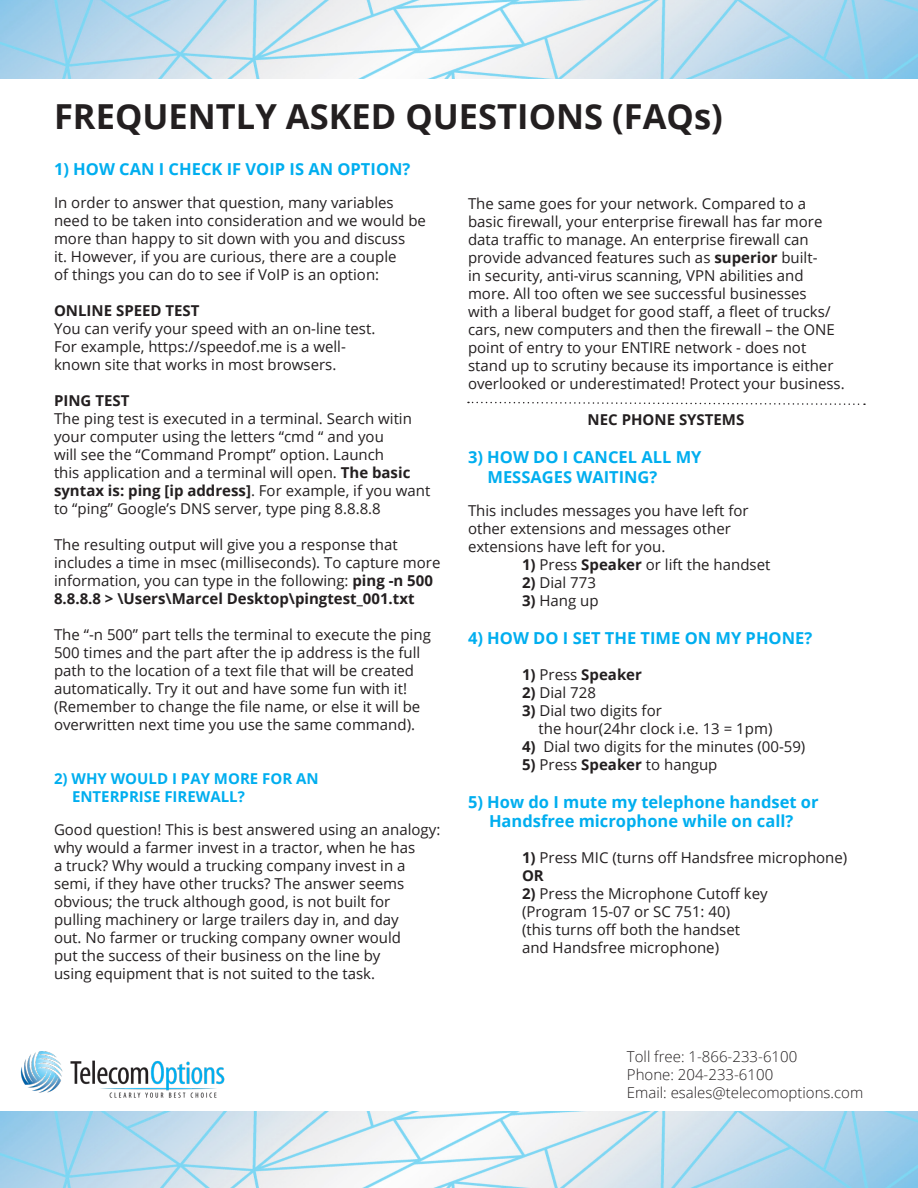
<style>
.page{position:relative;width:918px;height:1188px;background:#fff}
.page>*{position:absolute;margin:0;border:0;box-sizing:border-box;transform-origin:0 0}
.t1{font:700 34.5px "Open Sans";color:#231f20}
.Blue_heading{font:700 16.5px/19.8px "Open Sans";color:#00aeef}
.t2{font:15px/18px "Open Sans";color:#231f20}
.t3{font:300 15px "Open Sans";color:#231f20}
.t4{font:700 15px "Open Sans";color:#231f20}
.t5{font:700 15px/18px "Open Sans";color:#00aeef}
.s1{font-weight:700}
.s2{font-weight:400}
</style>
<div class="page">
<img style="left:0;top:0;width:918px;height:79px">
<img style="left:20px;top:1051px;width:205px;height:47px">
<img style="left:0;top:1112px;width:918px;height:76px">
<svg style="left:468px;top:401px;width:397px;height:4px"></svg>
<p class="t1" style="left:54px;top:92px;width:670px">FREQUENTLY ASKED QUESTIONS (FAQs)</p>
<p class="Blue_heading" style="left:54px;top:158px;width:358px">1) HOW CAN I CHECK IF VOIP IS AN OPTION?</p>
<p class="t2" style="left:54px;top:193px;width:373px">In order to answer that question, many variables need to be taken into consideration and we would be more than happy to sit down with you and discuss<br>it. However, if you are curious, there are a couple<br>of things you can do to see if VoIP is an option:</p>
<p class="t4" style="left:54px;top:300px;width:147px">ONLINE SPEED TEST</p>
<p class="t2" style="left:54px;top:319px;width:323px">You can verify your speed with an on-line test.<br>For example, https://speedof.me is a well&shy;known site that works in most browsers.</p>
<p class="t4" style="left:54px;top:390px;width:77px">PING TEST</p>
<p class="t2" style="left:54px;top:409px;width:378px">The ping test is executed in a terminal. Search witin your computer using the letters “cmd “ and you<br>will see the “Command Prompt” option. Launch<br>this application and a terminal will open. <span class="s1">The basic syntax is: ping [ip address]</span>. For example, if you want to “ping” Google’s DNS server, type ping 8.8.8.8</p>
<p class="t2" style="left:54px;top:535px;width:388px">The resulting output will give you a response that includes a time in msec (milliseconds). To capture more information, you can type in the following: <span class="s1">ping -n 500<br>8.8.8.8 &gt; \Users\Marcel Desktop\pingtest_001.txt</span></p>
<p class="t2" style="left:54px;top:625px;width:378px">The “-n 500” part tells the terminal to execute the ping 500 times and the part after the ip address is the full path to the location of a text file that will be created automatically. Try it out and have some fun with it! (Remember to change the file name, or else it will be overwritten next time you use the same command).</p>
<p class="t5" style="left:72px;top:769px;width:248px;text-indent:-18px">2) WHY WOULD I PAY MORE FOR AN<br>ENTERPRISE FIREWALL?</p>
<p class="t2" style="left:54px;top:820px;width:388px">Good question! This is best answered using an analogy: why would a farmer invest in a tractor, when he has<br>a truck? Why would a trucking company invest in a semi, if they have other trucks? The answer seems obvious; the truck although good, is not built for pulling machinery or large trailers day in, and day<br>out. No farmer or trucking company owner would<br>put the success of their business on the line by<br>using equipment that is not suited to the task.</p>
<p class="t2" style="left:468px;top:195px;width:378px">The same goes for your network. Compared to a basic firewall, your enterprise firewall has far more data traffic to manage. An enterprise firewall can provide advanced features such as <span class="s1">superior</span> built-<br>in security, anti-virus scanning, VPN abilities and more. All too often we see successful businesses<br>with a liberal budget for good staff, a fleet of trucks/ cars, new computers and then the firewall – the ONE point of entry to your ENTIRE network - does not stand up to scrutiny because its importance is either overlooked or underestimated! Protect your business.</p>
<p class="t4" style="left:588px;top:409px;width:158px">NEC PHONE SYSTEMS</p>
<p class="Blue_heading" style="left:488px;top:447px;width:216px;text-indent:-20px">3) HOW DO I CANCEL ALL MY<br>MESSAGES WAITING?</p>
<p class="t2" style="left:468px;top:501px;width:282px">This includes messages you have left for other extensions and messages other extensions have left for you.</p>
<p class="t2" style="left:522px;top:555px;width:250px"><span class="s1">1)</span> Press <span class="s1">Speaker</span> or lift the handset</p>
<p class="t2" style="left:522px;top:573px;width:76px"><span class="s1">2)</span> Dial 773</p>
<p class="t2" style="left:522px;top:591px;width:78px"><span class="s1">3)</span> Hang up</p>
<p class="Blue_heading" style="left:468px;top:628px;width:346px">4) HOW DO I SET THE TIME ON MY PHONE?</p>
<p class="t4" style="left:522px;top:664px;width:121px">1) <span class="s2">Press</span> Speaker</p>
<p class="t2" style="left:522px;top:683px;width:76px"><span class="s1">2)</span> Dial 728</p>
<p class="t2" style="left:522px;top:701px;width:141px"><span class="s1">3)</span> Dial two digits for</p>
<p class="t2" style="left:538px;top:719px;width:235px">the hour(24hr clock i.e. 13 = 1pm)</p>
<p class="t2" style="left:522px;top:737px;width:285px"><span class="s1">4)</span> Dial two digits for the minutes (00-59)</p>
<p class="t2" style="left:522px;top:755px;width:197px"><span class="s1">5)</span> Press <span class="s1">Speaker</span> to hangup</p>
<p class="Blue_heading" style="left:468px;top:791px;width:352px;text-align:center">5) How do I mute my telephone handset or<br>Handsfree microphone while on call?</p>
<p class="t2" style="left:522px;top:849px;width:327px"><span class="s1">1)</span> Press MIC (turns off Handsfree microphone)</p>
<p class="t4" style="left:522px;top:865px;width:23px">OR</p>
<p class="t2" style="left:522px;top:885px;width:247px"><span class="s1">2)</span> Press the Microphone Cutoff key (Program 15-07 or SC 751: 40)</p>
<p class="t2" style="left:522px;top:921px;width:220px">(this turns off both the handset and Handsfree microphone)</p>
<p class="t3" style="left:627px;top:1047px;width:172px">Toll free: 1-866-233-6100</p>
<p class="t3" style="left:627px;top:1065px;width:148px">Phone: 204-233-6100</p>
<p class="t3" style="left:627px;top:1083px;width:238px">Email: esales@telecomoptions.com</p>
</div>
